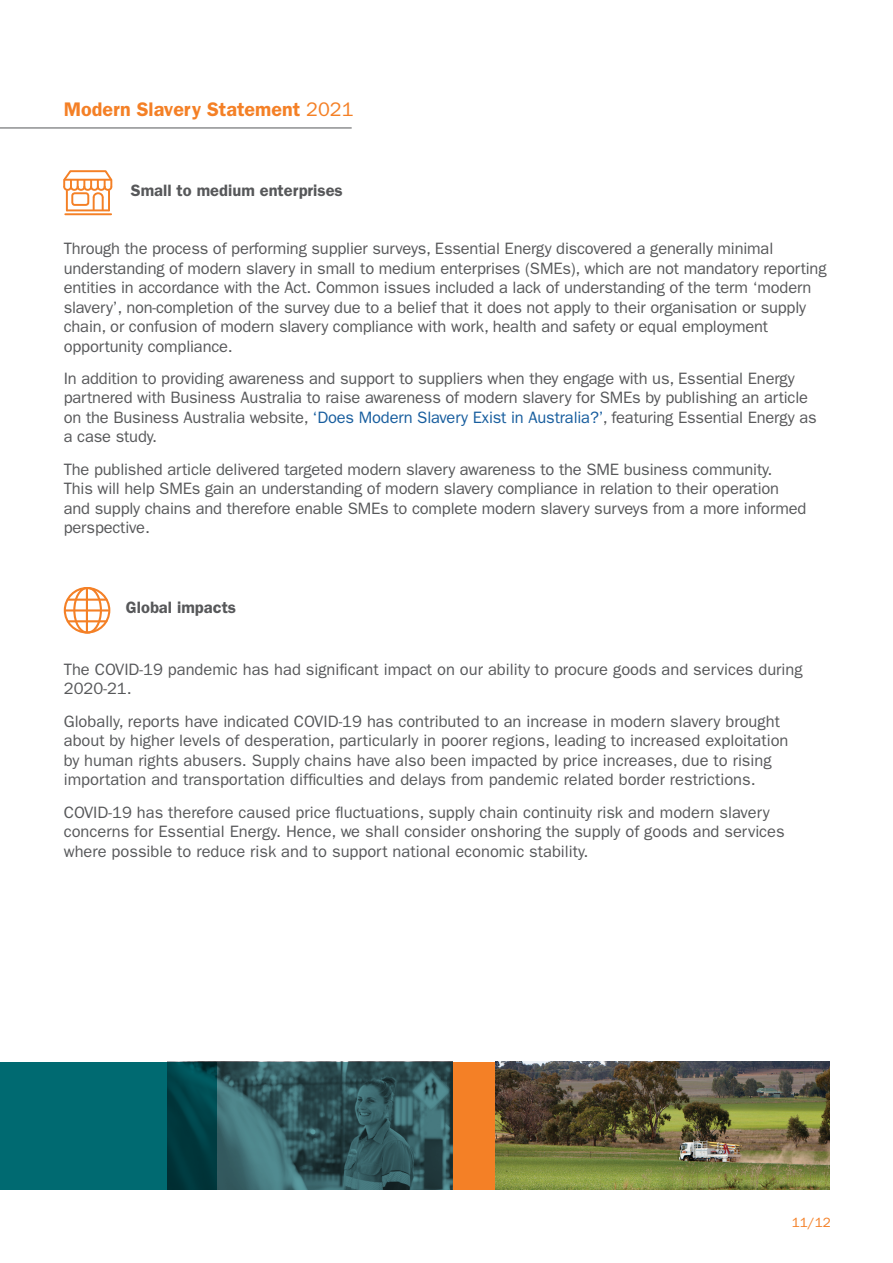
<style>
.page{position:relative;width:893px;height:1263px;background:#fff}
.page>*{position:absolute;margin:0;border:0;box-sizing:border-box;transform-origin:0 0}
.t1{font:600 19.8px "ITC Franklin Gothic Std";color:#f48026}
.t2{font:16.5px/19.5px "ITC Franklin Gothic Std";letter-spacing:-.01em;color:#57585a}
.t3{font:600 16.5px "ITC Franklin Gothic Std";color:#57585a}
.t4{font:13.5px "ITC Franklin Gothic Std";color:#f48026}
.s1{font-weight:400}
.s2{color:#175d9e}
</style>
<div class="page">
<div style="left:64px;top:587px;width:46px;height:46px;border:2px solid #f48026;border-radius:50%"></div>
<svg style="left:72px;top:587px;width:31px;height:47px"></svg>
<hr style="left:86px;top:589px;width:2px;height:42px;background:#f48026">
<hr style="left:66px;top:609px;width:42px;height:2px;background:#f48026">
<hr style="left:68px;top:620px;width:38px;height:2px;background:#f48026">
<hr style="left:68px;top:599px;width:38px;height:2px;background:#f48026">
<svg style="left:63px;top:170px;width:50px;height:40px"></svg>
<hr style="left:67px;top:209px;width:42px;height:2px;background:#f48026">
<hr style="left:65px;top:213px;width:46px;height:2px;background:#f48026">
<div style="left:453px;top:1062px;width:44px;height:127px;background:#f48026"></div>
<img style="left:495px;top:1062px;width:334px;height:127px">
<div style="left:0;top:1062px;width:216px;height:127px;background:#006a71"></div>
<img style="left:168px;top:1062px;width:285px;height:127px">
<hr style="left:0;top:128px;width:352px;height:1px;background:#57585a">
<p class="t1" style="left:64px;top:98px;width:291px">Modern Slavery Statement <span class="s1">2021</span></p>
<p class="t3" style="left:131px;top:181px;width:214px">Small to medium enterprises</p>
<p class="t2" style="left:64px;top:239px;width:764px">Through the process of performing supplier surveys, Essential Energy discovered a generally minimal understanding of modern slavery in small to medium enterprises (SMEs), which are not mandatory reporting entities in accordance with the Act. Common issues included a lack of understanding of the term ‘modern slavery’, non-completion of the survey due to a belief that it does not apply to their organisation or supply chain, or confusion of modern slavery compliance with work, health and safety or equal employment opportunity compliance.</p>
<p class="t2" style="left:64px;top:369px;width:754px">In addition to providing awareness and support to suppliers when they engage with us, Essential Energy partnered with Business Australia to raise awareness of modern slavery for SMEs by publishing an article on the Business Australia website, <span class="s2">‘Does Modern Slavery Exist in Australia?’</span>, featuring Essential Energy as a case study.</p>
<p class="t2" style="left:64px;top:459px;width:744px">The published article delivered targeted modern slavery awareness to the SME business community.<br>This will help SMEs gain an understanding of modern slavery compliance in relation to their operation and supply chains and therefore enable SMEs to complete modern slavery surveys from a more informed perspective.</p>
<p class="t3" style="left:126px;top:598px;width:112px">Global impacts</p>
<p class="t2" style="left:64px;top:660px;width:740px">The COVID-19 pandemic has had significant impact on our ability to procure goods and services during<br>2020-21.</p>
<p class="t2" style="left:64px;top:711px;width:726px">Globally, reports have indicated COVID-19 has contributed to an increase in modern slavery brought about by higher levels of desperation, particularly in poorer regions, leading to increased exploitation by human rights abusers. Supply chains have also been impacted by price increases, due to rising importation and transportation difficulties and delays from pandemic related border restrictions.</p>
<p class="t2" style="left:64px;top:802px;width:722px">COVID-19 has therefore caused price fluctuations, supply chain continuity risk and modern slavery concerns for Essential Energy. Hence, we shall consider onshoring the supply of goods and services where possible to reduce risk and to support national economic stability.</p>
<p class="t4" style="left:792px;top:1214px;width:40px">11/12</p>
</div>
